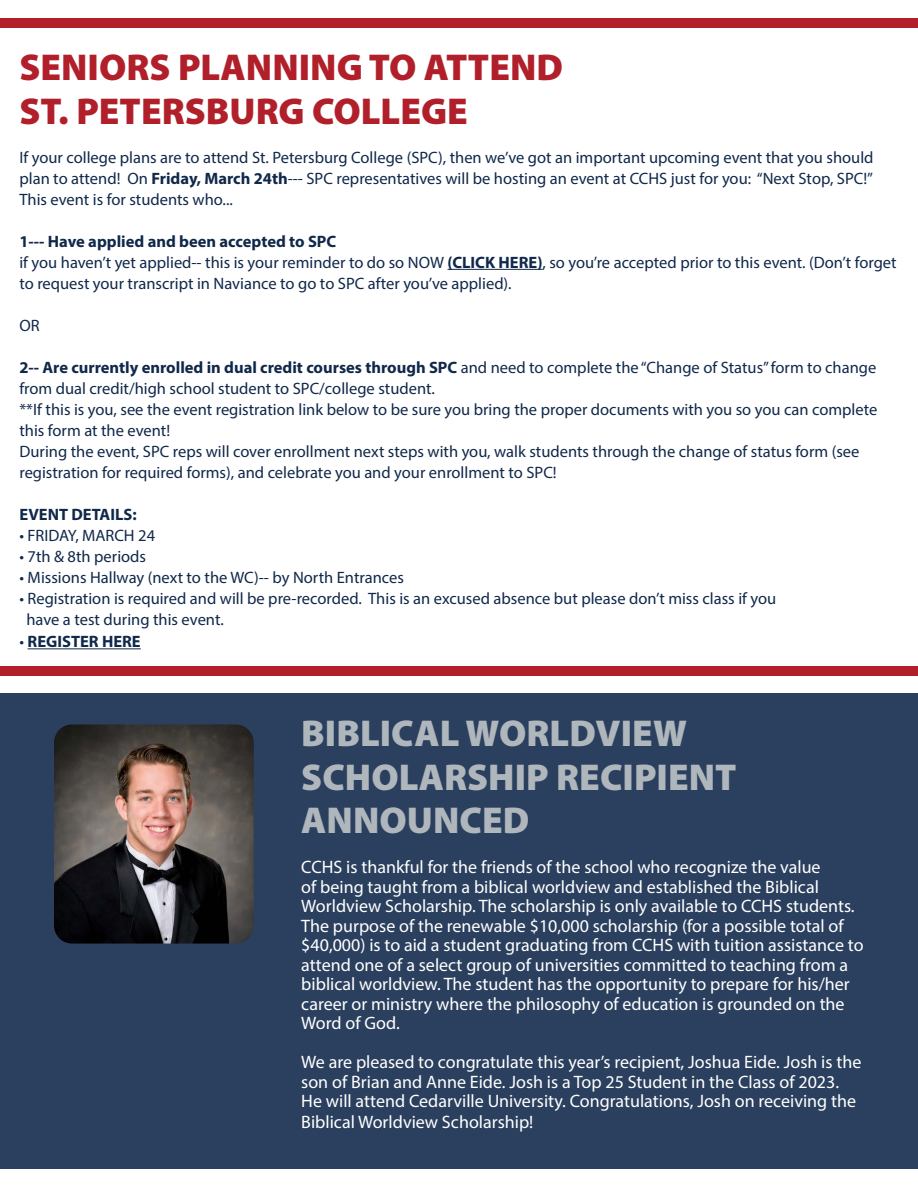
<style>
.page{position:relative;width:918px;height:1188px;background:#fff}
.page>*{position:absolute;margin:0;border:0;box-sizing:border-box;transform-origin:0 0}
.t1{font:37.5px/43.5px "Myriad Variable Concept";color:#afb7bd}
.t2{font:37.5px/43.5px "Myriad Variable Concept";color:#b1202a}
.t3{font:18px/19.5px "Myriad Pro";color:#fff}
.t4{font:16.5px/21px "Myriad Pro";color:#10284a}
.t5{font:700 16.5px "Myriad Pro";color:#10284a}
.s1{font-weight:700}
.s2{font-weight:400}
</style>
<div class="page">
<div style="left:0;top:693px;width:918px;height:475px;background:#2b405e"></div>
<img style="left:54px;top:724px;width:200px;height:220px">
<hr style="left:448px;top:269px;width:95px;height:1px;background:#10284a">
<hr style="left:28px;top:648px;width:113px;height:1px;background:#10284a">
<div style="left:0;top:666px;width:918px;height:10px;background:#b1202a"></div>
<div style="left:0;top:18px;width:918px;height:10px;background:#b1202a"></div>
<h1 class="t2" style="left:19px;top:46px;width:545px">SENIORS PLANNING TO ATTEND<br>ST. PETERSBURG COLLEGE</h1>
<p class="t4" style="left:19px;top:146px;width:856px;text-align:justify">If your college plans are to attend St. Petersburg College (SPC), then we’ve got an important upcoming event that you should plan to attend! On <span class="s1">Friday, March 24th</span>--- SPC representatives will be hosting an event at CCHS just for you: “Next Stop, SPC!” This event is for students who...</p>
<p class="t4" style="left:19px;top:230px;width:879px"><span class="s1">1--- Have applied and been accepted to SPC<br></span>if you haven’t yet applied-- this is your reminder to do so NOW <span class="s1">(CLICK HERE)</span>, so you’re accepted prior to this event. (Don’t forget to request your transcript in Naviance to go to SPC after you’ve applied).</p>
<p class="t4" style="left:19px;top:314px;width:22px">OR</p>
<p class="t4" style="left:19px;top:356px;width:859px"><span class="s1">2-- Are currently enrolled in dual credit courses through SPC</span> and need to complete the “Change of Status” form to change from dual credit/high school student to SPC/college student.<br>**If this is you, see the event registration link below to be sure you bring the proper documents with you so you can complete this form at the event!<br>During the event, SPC reps will cover enrollment next steps with you, walk students through the change of status form (see registration for required forms), and celebrate you and your enrollment to SPC!</p>
<p class="t5" style="left:19px;top:503px;width:119px">EVENT DETAILS:</p>
<p class="t4" style="left:19px;top:524px;width:137px">• FRIDAY, MARCH 24</p>
<p class="t4" style="left:19px;top:545px;width:128px">• 7th &amp; 8th periods</p>
<p class="t4" style="left:19px;top:566px;width:386px">• Missions Hallway (next to the WC)-- by North Entrances</p>
<p class="t4" style="left:26px;top:587px;width:751px;text-indent:-7px">• Registration is required and will be pre-recorded. This is an excused absence but please don’t miss class if you have a test during this event.</p>
<p class="t5" style="left:19px;top:631px;width:123px"><span class="s2">•</span> REGISTER HERE</p>
<h1 class="t1" style="left:301px;top:712px;width:437px">BIBLICAL WORLDVIEW<br>SCHOLARSHIP RECIPIENT<br>ANNOUNCED</h1>
<p class="t3" style="left:301px;top:857px;width:564px">CCHS is thankful for the friends of the school who recognize the value<br>of being taught from a biblical worldview and established the Biblical Worldview Scholarship. The scholarship is only available to CCHS students.<br>The purpose of the renewable $10,000 scholarship (for a possible total of $40,000) is to aid a student graduating from CCHS with tuition assistance to attend one of a select group of universities committed to teaching from a biblical worldview. The student has the opportunity to prepare for his/her career or ministry where the philosophy of education is grounded on the Word of God.</p>
<p class="t3" style="left:301px;top:1052px;width:562px;line-height:20px">We are pleased to congratulate this year’s recipient, Joshua Eide. Josh is the son of Brian and Anne Eide. Josh is a Top 25 Student in the Class of 2023.<br>He will attend Cedarville University. Congratulations, Josh on receiving the Biblical Worldview Scholarship!</p>
</div>
